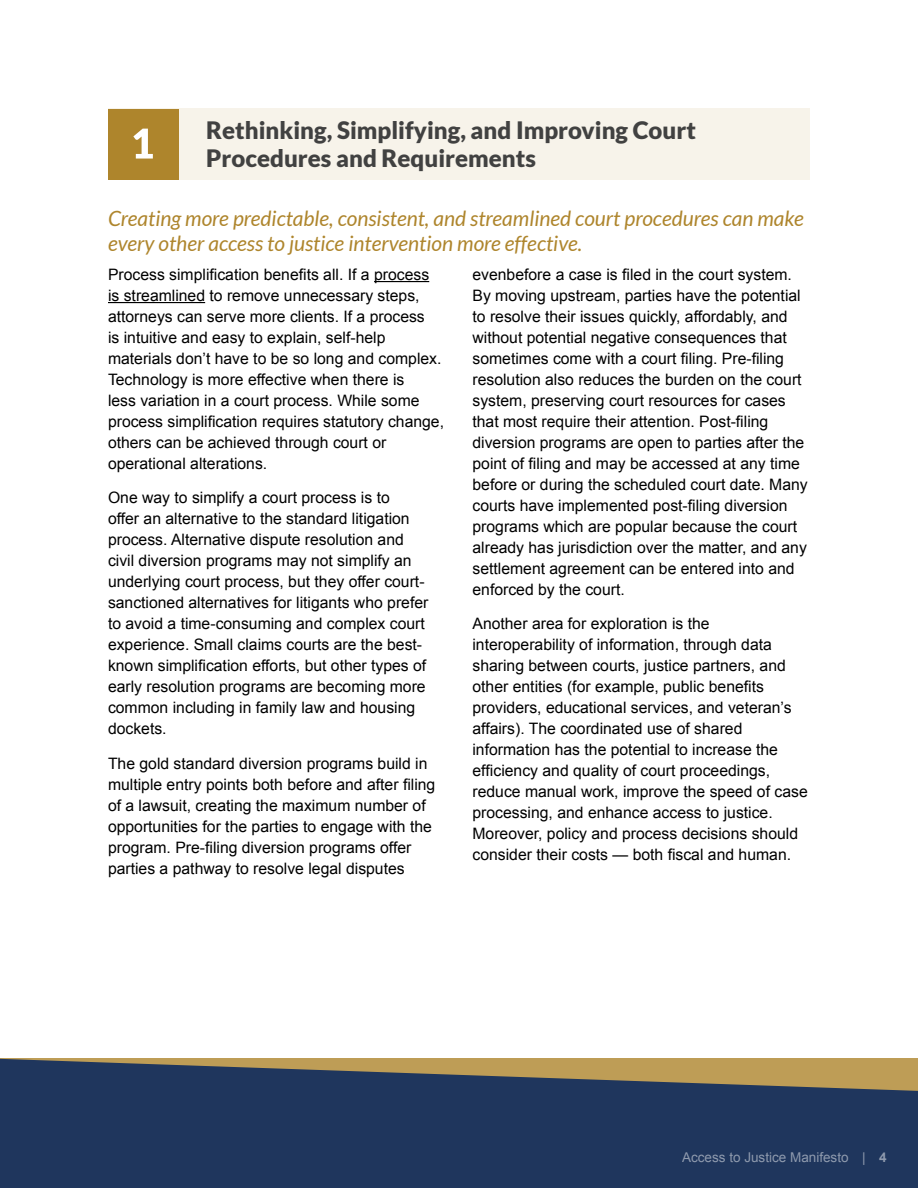
<style>
.page{position:relative;width:918px;height:1188px;background:#fff}
.page>*{position:absolute;margin:0;border:0;box-sizing:border-box;transform-origin:0 0}
.t1{font:900 24px/27.6px "Lato";color:#414141}
.t2{font:italic 21px/25.5px "Lato";color:#ae852c}
.t3{font:15.75px/21px "Arial";color:#000}
.t4{font:13.5px "Arial";color:#fff}
.s1{font-weight:700}
</style>
<div class="page">
<div style="left:108px;top:108px;width:702px;height:71px;background:#f7f3ea"></div>
<div style="left:108px;top:109px;width:70px;height:70px;background:#ae852c"></div>
<svg style="left:133px;top:129px;width:20px;height:30px"></svg>
<hr style="left:374px;top:281px;width:55px;height:1px;background:#000">
<hr style="left:108px;top:302px;width:97px;height:1px;background:#000">
<svg style="left:0;top:1059px;width:918px;height:129px;background:#32425c"></svg>
<p class="t1" style="left:206px;top:116px;width:491px">Rethinking, Simplifying, and Improving Court<br>Procedures and Requirements</p>
<h3 class="t2" style="left:108px;top:206px;width:697px">Creating more predictable, consistent, and streamlined court procedures can make every other access to justice intervention more effective.</h3>
<p class="t3" style="left:108px;top:264px;width:338px">Process simplification benefits all. If a process is streamlined to remove unnecessary steps, attorneys can serve more clients. If a process<br>is intuitive and easy to explain, self-help materials don’t have to be so long and complex.<br>Technology is more effective when there is<br>less variation in a court process. While some process simplification requires statutory change, others can be achieved through court or operational alterations.</p>
<p class="t3" style="left:108px;top:487px;width:322px">One way to simplify a court process is to<br>offer an alternative to the standard litigation process. Alternative dispute resolution and civil diversion programs may not simplify an underlying court process, but they offer court&shy;sanctioned alternatives for litigants who prefer to avoid a time-consuming and complex court experience. Small claims courts are the best&shy;known simplification efforts, but other types of early resolution programs are becoming more common including in family law and housing dockets.</p>
<p class="t3" style="left:108px;top:753px;width:329px">The gold standard diversion programs build in multiple entry points both before and after filing of a lawsuit, creating the maximum number of opportunities for the parties to engage with the program. Pre-filing diversion programs offer parties a pathway to resolve legal disputes</p>
<p class="t3" style="left:473px;top:264px;width:337px">evenbefore a case is filed in the court system.<br>By moving upstream, parties have the potential to resolve their issues quickly, affordably, and without potential negative consequences that sometimes come with a court filing. Pre-filing resolution also reduces the burden on the court system, preserving court resources for cases that most require their attention. Post-filing diversion programs are open to parties after the point of filing and may be accessed at any time before or during the scheduled court date. Many courts have implemented post-filing diversion programs which are popular because the court already has jurisdiction over the matter, and any settlement agreement can be entered into and enforced by the court.</p>
<p class="t3" style="left:473px;top:613px;width:337px">Another area for exploration is the interoperability of information, through data sharing between courts, justice partners, and other entities (for example, public benefits providers, educational services, and veteran’s affairs). The coordinated use of shared information has the potential to increase the efficiency and quality of court proceedings, reduce manual work, improve the speed of case processing, and enhance access to justice.<br>Moreover, policy and process decisions should consider their costs — both fiscal and human.</p>
<p class="t4" style="left:682px;top:1148px;width:206px">Access to Justice Manifesto | <span class="s1">4</span></p>
</div>
